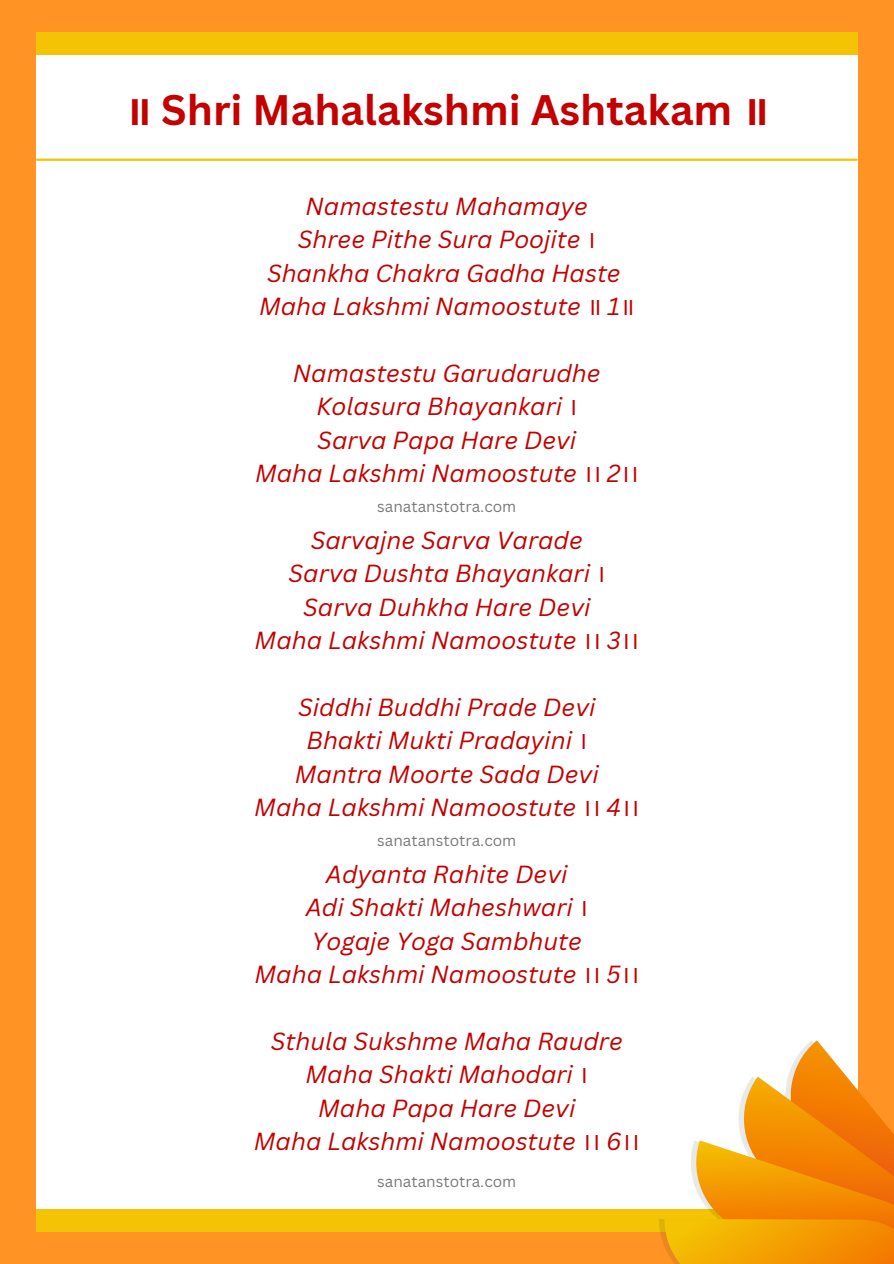
<style>
.page{position:relative;width:894px;height:1264px;background:#fff}
.page>*{position:absolute;margin:0;border:0;box-sizing:border-box;transform-origin:0 0}
.t1{font:700 41.55px "Canva Sans";color:#c40000}
.t2{font:italic 24px/33.5px "Canva Sans";color:#c40000;text-align:center}
.t3{font:15.3px "Canva Sans";color:#000}
.s1{font-family:"Noto Sans Bengali"}
.s2{font-family:"Noto Sans Bengali";font-style:normal}
</style>
<div class="page">
<div style="left:0;top:0;width:893px;height:1263px;background:#ff9425"></div>
<div style="left:36px;top:32px;width:821px;height:1198px;background:#fff"></div>
<div style="left:36px;top:1208px;width:821px;height:23px;background:#f4c303"></div>
<hr style="left:37px;top:159px;width:819px;height:2px;background:#f4c303">
<svg style="left:658px;top:1040px;width:235px;height:223px"></svg>
<div style="left:36px;top:32px;width:821px;height:23px;background:#f4c303"></div>
<h1 class="t1" style="left:125px;top:81px;width:645px"><span class="s1">॥</span> Shri Mahalakshmi Ashtakam <span class="s1">॥</span></h1>
<p class="t2" style="left:259px;top:189px;width:377px">Namastestu Mahamaye<br>Shree Pithe Sura Poojite <span class="s2">।<br></span>Shankha Chakra Gadha Haste<br>Maha Lakshmi Namoostute <span class="s2">॥</span> 1<span class="s2">॥</span></p>
<p class="t2" style="left:255px;top:356px;width:385px">Namastestu Garudarudhe<br>Kolasura Bhayankari <span class="s2">।<br></span>Sarva Papa Hare Devi<br>Maha Lakshmi Namoostute <span class="s2">।।</span> 2<span class="s2">।।</span></p>
<p class="t3" style="left:377px;top:496px;width:140px">sanatanstotra.com</p>
<p class="t2" style="left:254px;top:523px;width:386px">Sarvajne Sarva Varade<br>Sarva Dushta Bhayankari <span class="s2">।<br></span>Sarva Duhkha Hare Devi<br>Maha Lakshmi Namoostute <span class="s2">।।</span> 3<span class="s2">।।</span></p>
<p class="t2" style="left:254px;top:689px;width:386px">Siddhi Buddhi Prade Devi<br>Bhakti Mukti Pradayini <span class="s2">।<br></span>Mantra Moorte Sada Devi<br>Maha Lakshmi Namoostute <span class="s2">।।</span> 4<span class="s2">।।</span></p>
<p class="t3" style="left:377px;top:829px;width:140px">sanatanstotra.com</p>
<p class="t2" style="left:254px;top:856px;width:386px">Adyanta Rahite Devi<br>Adi Shakti Maheshwari <span class="s2">।<br></span>Yogaje Yoga Sambhute<br>Maha Lakshmi Namoostute <span class="s2">।।</span> 5<span class="s2">।।</span></p>
<p class="t2" style="left:254px;top:1023px;width:387px">Sthula Sukshme Maha Raudre<br>Maha Shakti Mahodari <span class="s2">।<br></span>Maha Papa Hare Devi<br>Maha Lakshmi Namoostute <span class="s2">।।</span> 6<span class="s2">।।</span></p>
<p class="t3" style="left:377px;top:1170px;width:140px">sanatanstotra.com</p>
</div>
